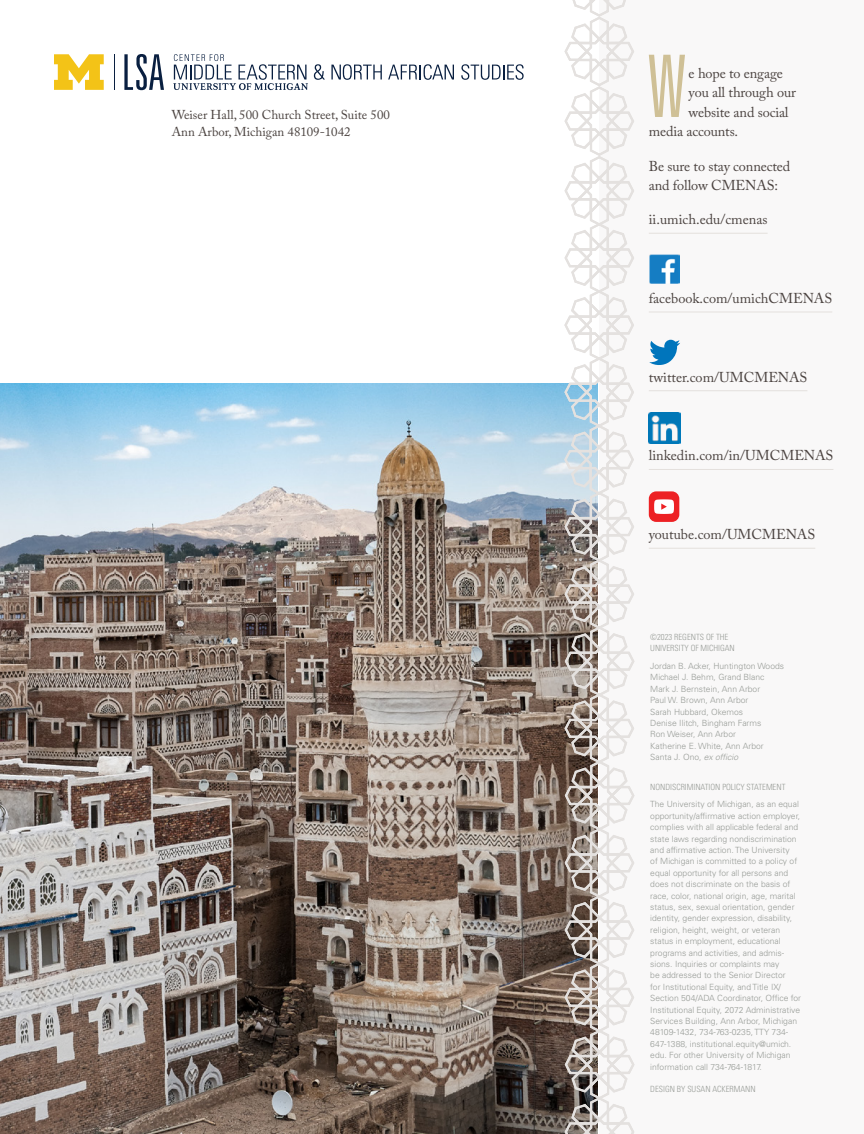
<style>
.page{position:relative;width:864px;height:1134px;background:#fff}
.page>*{position:absolute;margin:0;border:0;box-sizing:border-box;transform-origin:0 0}
.Body_Text{font:300 ultra-condensed 86.25px "Univers LT Std";color:#cfc096}
.Caslon_Body_10_14{font:14.25px "Adobe Caslon Pro";color:#4a423f}
.Body_Text-2{font:14.25px/19.5px "Adobe Caslon Pro";letter-spacing:-.01em;color:#4a423f}
.Interview_Question{font:12.9px "Adobe Caslon Pro";color:#4a423f}
.t1{font:300 8.55px/11.4px "Univers LT Std";color:#989c97}
.t2{font:300 condensed 8.55px/11.4px "Univers LT Std";color:#989c97}
.s1{font-style:italic}
</style>
<div class="page">
<div style="left:599px;top:0;width:265px;height:1134px;background:#f9f8f8"></div>
<img style="left:0;top:383px;width:562px;height:751px">
<svg style="left:54px;top:54px;width:50px;height:36px"></svg>
<hr style="left:114px;top:54px;width:1px;height:36px;background:#091f40">
<svg style="left:124px;top:54px;width:40px;height:36px"></svg>
<svg style="left:314px;top:64px;width:11px;height:16px"></svg>
<svg style="left:331px;top:64px;width:51px;height:16px"></svg>
<svg style="left:388px;top:64px;width:66px;height:16px"></svg>
<svg style="left:461px;top:64px;width:63px;height:16px"></svg>
<svg style="left:173px;top:54px;width:135px;height:36px"></svg>
<svg style="left:562px;top:0;width:73px;height:1134px"></svg>
<hr style="left:649px;top:233px;width:119px;height:1px;background:#e4e0dd">
<hr style="left:649px;top:312px;width:183px;height:1px;background:#e4e0dd">
<hr style="left:649px;top:390px;width:158px;height:1px;background:#e4e0dd">
<hr style="left:649px;top:469px;width:184px;height:1px;background:#e4e0dd">
<hr style="left:649px;top:548px;width:166px;height:1px;background:#e4e0dd">
<img style="left:650px;top:254px;width:29px;height:30px">
<svg style="left:649px;top:340px;width:31px;height:25px"></svg>
<img style="left:649px;top:413px;width:31px;height:30px">
<div style="left:649px;top:491px;width:30px;height:31px;background:#ed2124;border-radius:7px"></div>
<svg style="left:654px;top:499px;width:20px;height:15px"></svg>
<p class="Interview_Question" style="left:172px;top:107px;width:220px">Weiser Hall, 500 Church Street, Suite 500</p>
<p class="Interview_Question" style="left:172px;top:124px;width:180px">Ann Arbor, Michigan 48109-1042</p>
<p class="Body_Text" style="left:648px;top:42px;width:40px">W</p>
<p class="Body_Text-2" style="left:689px;top:63px;width:96px">e hope to engage</p>
<p class="Body_Text-2" style="left:689px;top:83px;width:109px">you all through our</p>
<p class="Body_Text-2" style="left:689px;top:102px;width:101px">website and social</p>
<p class="Body_Text-2" style="left:649px;top:122px;width:91px">media accounts.</p>
<p class="Body_Text-2" style="left:649px;top:156px;width:143px">Be sure to stay connected and follow CMENAS:</p>
<p class="Caslon_Body_10_14" style="left:649px;top:211px;width:120px">ii.umich.edu/cmenas</p>
<p class="Caslon_Body_10_14" style="left:649px;top:290px;width:185px">facebook.com/umichCMENAS</p>
<p class="Caslon_Body_10_14" style="left:649px;top:368px;width:160px">twitter.com/UMCMENAS</p>
<p class="Caslon_Body_10_14" style="left:649px;top:447px;width:186px">linkedin.com/in/UMCMENAS</p>
<p class="Caslon_Body_10_14" style="left:649px;top:526px;width:168px">youtube.com/UMCMENAS</p>
<p class="t2" style="left:650px;top:631px;width:86px">©2023 REGENTS OF THE<br>UNIVERSITY OF MICHIGAN</p>
<p class="t1" style="left:650px;top:660px;width:135px">Jordan B. Acker, Huntington Woods</p>
<p class="t1" style="left:650px;top:672px;width:116px">Michael J. Behm, Grand Blanc</p>
<p class="t1" style="left:650px;top:683px;width:111px">Mark J. Bernstein, Ann Arbor</p>
<p class="t1" style="left:650px;top:695px;width:100px">Paul W. Brown, Ann Arbor</p>
<p class="t1" style="left:650px;top:706px;width:94px">Sarah Hubbard, Okemos</p>
<p class="t1" style="left:650px;top:717px;width:113px">Denise Ilitch, Bingham Farms</p>
<p class="t1" style="left:650px;top:729px;width:87px">Ron Weiser, Ann Arbor</p>
<p class="t1" style="left:650px;top:740px;width:115px">Katherine E. White, Ann Arbor</p>
<p class="t1" style="left:650px;top:752px;width:89px">Santa J. Ono, <span class="s1">ex officio</span></p>
<p class="t2" style="left:650px;top:781px;width:137px">NONDISCRIMINATION POLICY STATEMENT</p>
<p class="t1" style="left:650px;top:799px;width:152px">The University of Michigan, as an equal opportunity/affirmative action employer, complies with all applicable federal and state laws regarding nondiscrimination and affirmative action. The University<br>of Michigan is committed to a policy of equal opportunity for all persons and does not discriminate on the basis of race, color, national origin, age, marital status, sex, sexual orientation, gender identity, gender expression, disability, religion, height, weight, or veteran status in employment, educational programs and activities, and admis&shy;sions. Inquiries or complaints may<br>be addressed to the Senior Director<br>for Institutional Equity, and Title IX/ Section 504/ADA Coordinator, Office for Institutional Equity, 2072 Administrative Services Building, Ann Arbor, Michigan 48109-1432, 734-763-0235, TTY 734- 647-1388, institutional.equity@umich. edu. For other University of Michigan information call 734-764-1817.</p>
<p class="t2" style="left:650px;top:1084px;width:107px">DESIGN BY SUSAN ACKERMANN</p>
</div>
